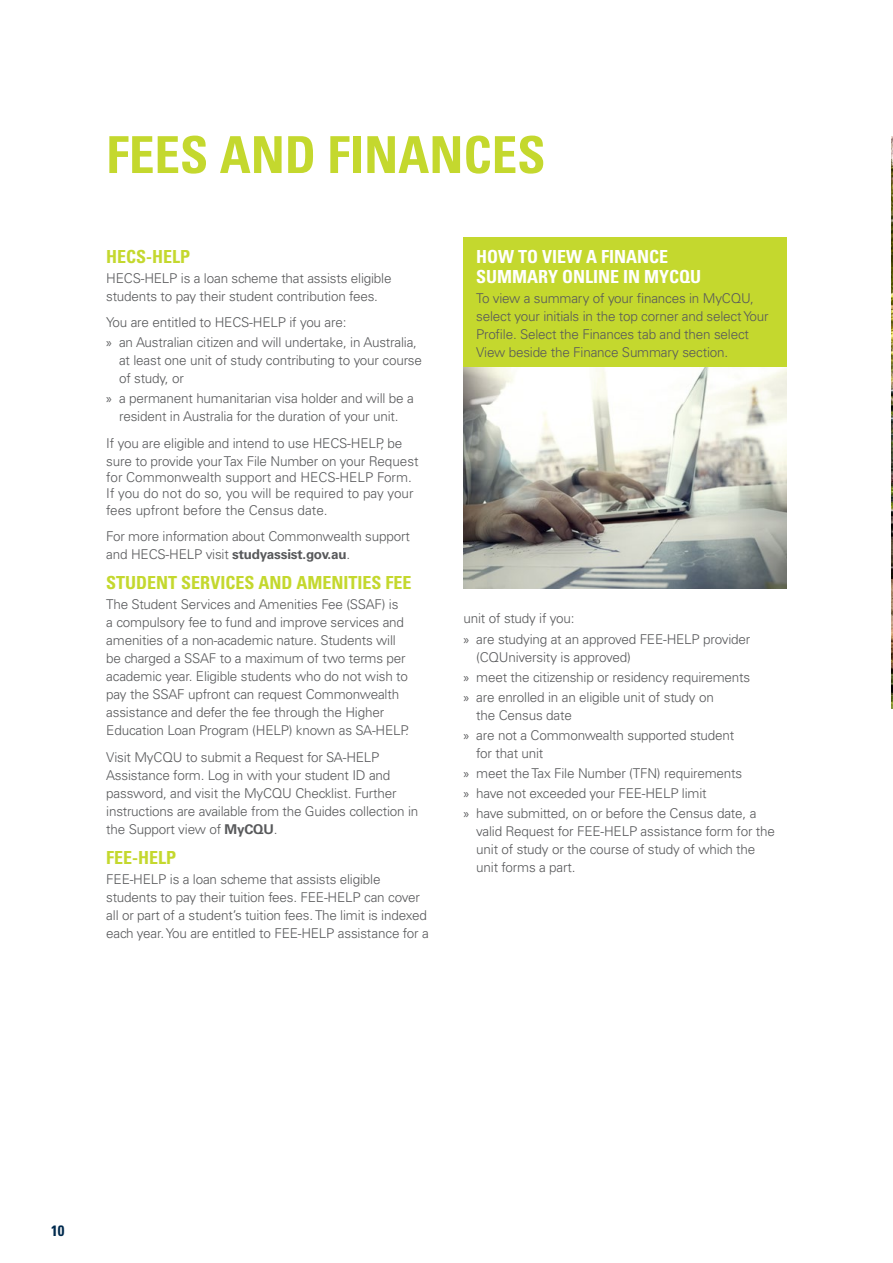
<style>
.page{position:relative;width:893px;height:1263px;background:#fff}
.page>*{position:absolute;margin:0;border:0;box-sizing:border-box;transform-origin:0 0}
.t1{font:700 condensed 51px "Univers LT Std";color:#c4d82e}
.t2{font:700 condensed 18px "Univers LT Std";color:#c4d82e}
.t3{font:700 condensed 18px/19.5px "Univers LT Std";color:#fff}
.t4{font:700 condensed 15px "Univers LT Std";color:#002a4e}
.t5{font:300 13.5px/18px "Univers LT Std";letter-spacing:-.015em;color:#58595b}
.s1{font-family:"Myriad Pro";font-weight:400}
.s2{font-weight:700}
</style>
<div class="page">
<img style="left:891px;top:136px;width:2px;height:572px">
<div style="left:463px;top:238px;width:324px;height:132px;background:#c4d82e"></div>
<img style="left:463px;top:367px;width:324px;height:221px">
<h1 class="t1" style="left:106px;top:124px;width:441px">FEES AND FINANCES</h1>
<h2 class="t2" style="left:106px;top:245px;width:86px">HECS-HELP</h2>
<p class="t5" style="left:106px;top:269px;width:287px">HECS-HELP is a loan scheme that assists eligible students to pay their student contribution fees.</p>
<p class="t5" style="left:106px;top:312px;width:312px;line-height:20.1px">You are entitled to HECS-HELP if you are:<br><span class="s1">»</span> an Australian citizen and will undertake, in Australia,</p>
<p class="t5" style="left:119px;top:352px;width:304px">at least one unit of study contributing to your course of study, or</p>
<p class="t5" style="left:106px;top:390px;width:309px;text-align:center"><span class="s1">»</span> a permanent humanitarian visa holder and will be a resident in Australia for the duration of your unit.</p>
<p class="t5" style="left:106px;top:434px;width:314px">If you are eligible and intend to use HECS-HELP, be sure to provide your Tax File Number on your Request</p>
<p class="t5" style="left:106px;top:469px;width:309px;line-height:16.2px">for Commonwealth support and HECS-HELP Form.<br>If you do not do so, you will be required to pay your fees upfront before the Census date.</p>
<p class="t5" style="left:106px;top:527px;width:305px">For more information about Commonwealth support and HECS-HELP visit <span class="s2">studyassist.gov.au</span>.</p>
<h2 class="t2" style="left:106px;top:572px;width:307px">STUDENT SERVICES AND AMENITIES FEE</h2>
<p class="t5" style="left:106px;top:596px;width:304px">The Student Services and Amenities Fee (SSAF) is<br>a compulsory fee to fund and improve services and amenities of a non-academic nature. Students will be charged a SSAF to a maximum of two terms per academic year. Eligible students who do not wish to pay the SSAF upfront can request Commonwealth assistance and defer the fee through the Higher Education Loan Program (HELP) known as SA-HELP.</p>
<p class="t5" style="left:106px;top:748px;width:314px">Visit MyCQU to submit a Request for SA-HELP Assistance form. Log in with your student ID and password, and visit the MyCQU Checklist. Further instructions are available from the Guides collection in the Support view of <span class="s2">MyCQU</span>.</p>
<h2 class="t2" style="left:106px;top:846px;width:71px">FEE-HELP</h2>
<p class="t5" style="left:106px;top:870px;width:324px">FEE-HELP is a loan scheme that assists eligible students to pay their tuition fees. FEE-HELP can cover all or part of a student’s tuition fees. The limit is indexed each year. You are entitled to FEE‑HELP assistance for a</p>
<h2 class="t3" style="left:476px;top:247px;width:226px">HOW TO VIEW A FINANCE<br>SUMMARY ONLINE IN MYCQU</h2>
<p class="t5" style="left:476px;top:289px;width:294px">To view a summary of your finances in MyCQU, select your initials in the top corner and select Your Profile. Select the Finances tab and then select View beside the Finance Summary section.</p>
<p class="t5" style="left:463px;top:609px;width:288px;line-height:20.1px">unit of study if you:<br><span class="s1">»</span> are studying at an approved FEE-HELP provider</p>
<p class="t5" style="left:463px;top:647px;width:288px;line-height:20.1px;text-indent:13px">(CQUniversity is approved)<br><span class="s1">»</span> meet the citizenship or residency requirements <span class="s1">»</span> are enrolled in an eligible unit of study on</p>
<p class="t5" style="left:463px;top:705px;width:272px;line-height:20.1px;text-indent:13px">the Census date<br><span class="s1">»</span> are not a Commonwealth supported student</p>
<p class="t5" style="left:463px;top:743px;width:294px;line-height:20.1px;text-indent:13px">for that unit<br><span class="s1">»</span> meet the Tax File Number (TFN) requirements<br><span class="s1">»</span> have not exceeded your FEE-HELP limit<br><span class="s1">»</span> have submitted, on or before the Census date, a</p>
<p class="t5" style="left:476px;top:822px;width:300px">valid Request for FEE-HELP assistance form for the unit of study or the course of study of which the unit forms a part.</p>
<p class="t4" style="left:51px;top:1221px;width:15px">10</p>
</div>
